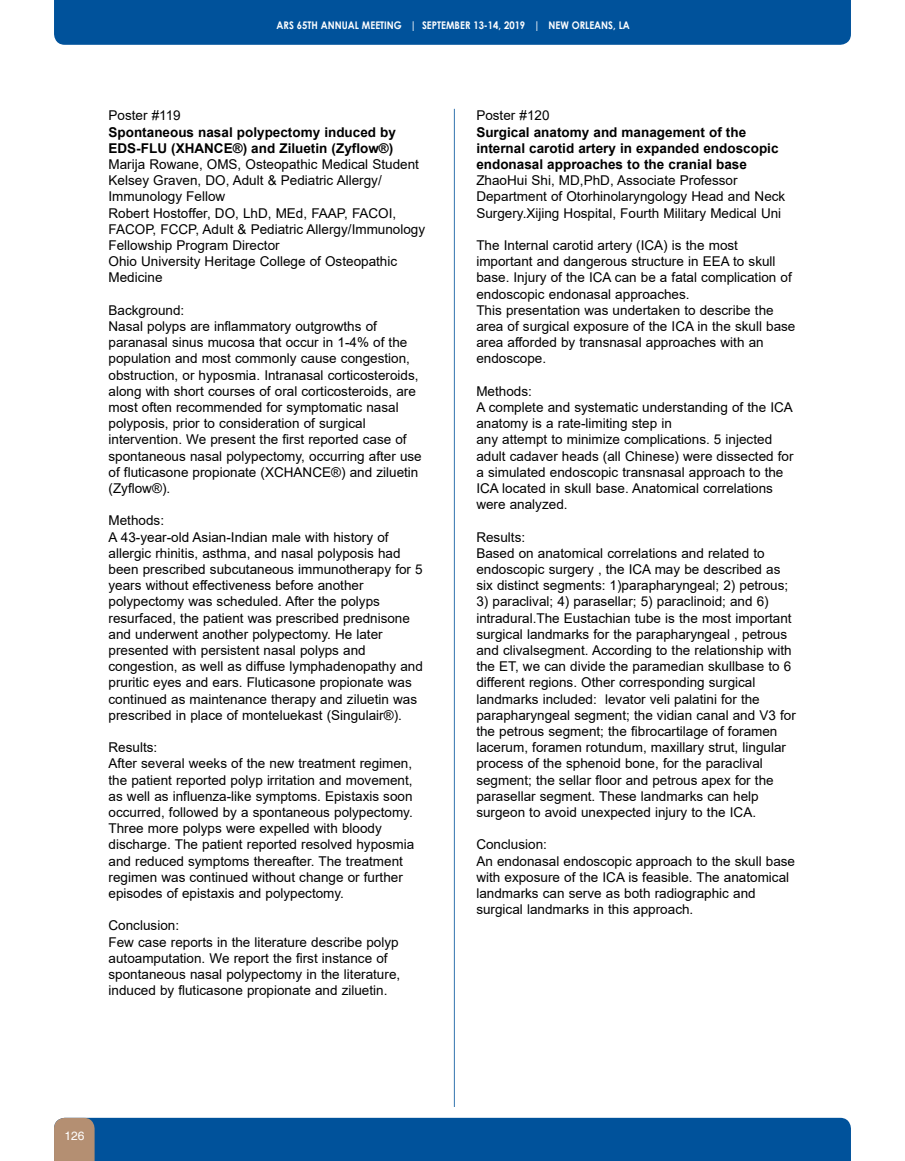
<style>
.page{position:relative;width:905px;height:1161px;background:#fff}
.page>*{position:absolute;margin:0;border:0;box-sizing:border-box;transform-origin:0 0}
.t1{font:13.5px/16.2px "Arial";color:#000}
.t2{font:700 13.5px/16.2px "Arial";color:#000}
.t3{font:12px "Helvetica";color:#fff}
.t4{font:700 10.5px "Century Gothic";color:#fff;scale:.9 1}
</style>
<div class="page">
<div style="left:54px;top:1118px;width:796px;height:43px;background:#00529b"></div>
<div style="left:54px;top:0;width:796px;height:45px;background:#00529b"></div>
<hr style="left:454px;top:109px;width:1px;height:998px;background:#3375af">
<p class="t4" style="left:276px;top:17px;width:394px">ARS 65TH ANNUAL MEETING | SEPTEMBER 13-14, 2019 | NEW ORLEANS, LA</p>
<p class="t1" style="left:108px;top:107px;width:74px">Poster #119</p>
<p class="t2" style="left:108px;top:124px;width:289px">Spontaneous nasal polypectomy induced by<br>EDS-FLU (XHANCE®) and Ziluetin (Zyflow®)</p>
<p class="t1" style="left:108px;top:156px;width:318px">Marija Rowane, OMS, Osteopathic Medical Student Kelsey Graven, DO, Adult &amp; Pediatric Allergy/ Immunology Fellow<br>Robert Hostoffer, DO, LhD, MEd, FAAP, FACOI, FACOP, FCCP, Adult &amp; Pediatric Allergy/Immunology Fellowship Program Director<br>Ohio University Heritage College of Osteopathic Medicine</p>
<p class="t1" style="left:108px;top:302px;width:315px">Background:<br>Nasal polyps are inflammatory outgrowths of paranasal sinus mucosa that occur in 1-4% of the population and most commonly cause congestion, obstruction, or hyposmia. Intranasal corticosteroids, along with short courses of oral corticosteroids, are most often recommended for symptomatic nasal polyposis, prior to consideration of surgical intervention. We present the first reported case of spontaneous nasal polypectomy, occurring after use of fluticasone propionate (XCHANCE®) and ziluetin (Zyflow®).</p>
<p class="t1" style="left:108px;top:512px;width:316px">Methods:<br>A 43-year-old Asian-Indian male with history of allergic rhinitis, asthma, and nasal polyposis had been prescribed subcutaneous immunotherapy for 5 years without effectiveness before another polypectomy was scheduled. After the polyps resurfaced, the patient was prescribed prednisone and underwent another polypectomy. He later presented with persistent nasal polyps and congestion, as well as diffuse lymphadenopathy and pruritic eyes and ears. Fluticasone propionate was continued as maintenance therapy and ziluetin was prescribed in place of monteluekast (Singulair®).</p>
<p class="t1" style="left:108px;top:739px;width:307px">Results:<br>After several weeks of the new treatment regimen, the patient reported polyp irritation and movement, as well as influenza-like symptoms. Epistaxis soon occurred, followed by a spontaneous polypectomy.<br>Three more polyps were expelled with bloody discharge. The patient reported resolved hyposmia and reduced symptoms thereafter. The treatment regimen was continued without change or further episodes of epistaxis and polypectomy.</p>
<p class="t1" style="left:108px;top:917px;width:293px">Conclusion:<br>Few case reports in the literature describe polyp autoamputation. We report the first instance of spontaneous nasal polypectomy in the literature, induced by fluticasone propionate and ziluetin.</p>
<p class="t1" style="left:476px;top:107px;width:75px">Poster #120</p>
<p class="t2" style="left:476px;top:124px;width:303px">Surgical anatomy and management of the internal carotid artery in expanded endoscopic endonasal approaches to the cranial base</p>
<p class="t1" style="left:476px;top:172px;width:310px">ZhaoHui Shi, MD,PhD, Associate Professor<br>Department of Otorhinolaryngology Head and Neck<br>Surgery.Xijing Hospital, Fourth Military Medical Uni</p>
<p class="t1" style="left:476px;top:237px;width:320px">The Internal carotid artery (ICA) is the most important and dangerous structure in EEA to skull base. Injury of the ICA can be a fatal complication of endoscopic endonasal approaches.<br>This presentation was undertaken to describe the area of surgical exposure of the ICA in the skull base area afforded by transnasal approaches with an endoscope.</p>
<p class="t1" style="left:476px;top:383px;width:319px">Methods:<br>A complete and systematic understanding of the ICA anatomy is a rate-limiting step in<br>any attempt to minimize complications. 5 injected adult cadaver heads (all Chinese) were dissected for a simulated endoscopic transnasal approach to the ICA located in skull base. Anatomical correlations were analyzed.</p>
<p class="t1" style="left:476px;top:529px;width:313px">Results:<br>Based on anatomical correlations and related to endoscopic surgery , the ICA may be described as six distinct segments: 1)parapharyngeal; 2) petrous;</p>
<p class="t1" style="left:476px;top:593px;width:321px">3) paraclival; 4) parasellar; 5) paraclinoid; and 6) intradural.The Eustachian tube is the most important surgical landmarks for the parapharyngeal , petrous and clivalsegment. According to the relationship with the ET, we can divide the paramedian skullbase to 6 different regions. Other corresponding surgical landmarks included: levator veli palatini for the parapharyngeal segment; the vidian canal and V3 for the petrous segment; the fibrocartilage of foramen lacerum, foramen rotundum, maxillary strut, lingular process of the sphenoid bone, for the paraclival segment; the sellar floor and petrous apex for the parasellar segment. These landmarks can help surgeon to avoid unexpected injury to the ICA.</p>
<p class="t1" style="left:476px;top:836px;width:320px">Conclusion:<br>An endonasal endoscopic approach to the skull base with exposure of the ICA is feasible. The anatomical landmarks can serve as both radiographic and surgical landmarks in this approach.</p>
<p class="t3" style="left:64px;top:1129px;width:22px">126</p>
</div>
